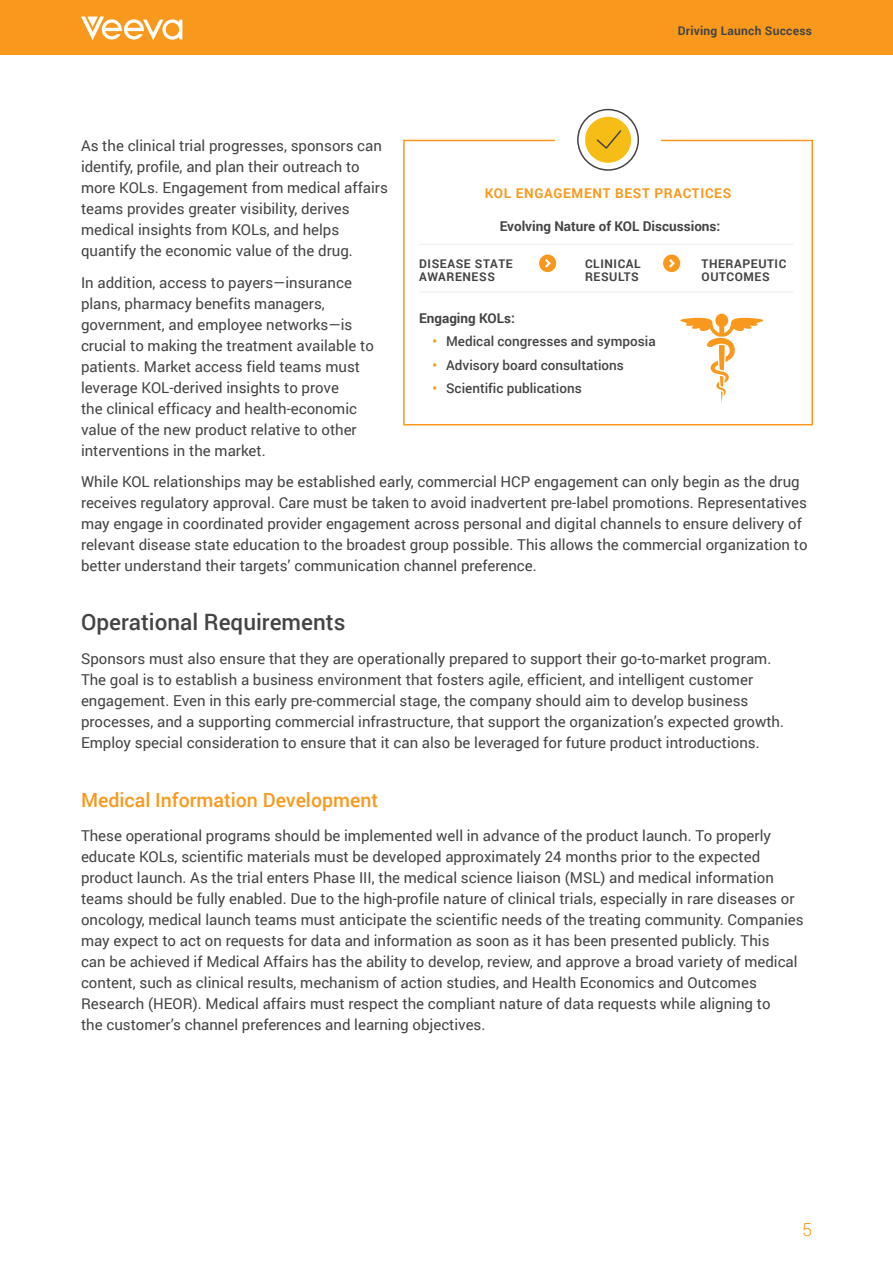
<style>
.page{position:relative;width:893px;height:1263px;background:#fff}
.page>*{position:absolute;margin:0;border:0;box-sizing:border-box;transform-origin:0 0}
.t1{font:500 22.5px "Roboto";color:#444}
.t2{font:500 19.5px "Roboto";color:#f8991d}
.t3{font:300 18px "Roboto";color:#f8991d}
.t4{font:15px/21px "Roboto";color:#444}
.t5{font:500 13.5px "Roboto";color:#444}
.t6{font:700 13.5px "Roboto";color:#444}
.t7{font:700 13.5px "Roboto";letter-spacing:.05em;color:#f8991d}
.t8{font:700 12px/13.5px "Roboto";letter-spacing:.05em;color:#444}
.t9{font:700 12px "Roboto";letter-spacing:.02em;color:#444}
.s1{color:#f8991d}
</style>
<div class="page">
<div style="left:0;top:0;width:893px;height:54px;background:#f8991d"></div>
<svg style="left:81px;top:17px;width:101px;height:23px"></svg>
<svg style="left:403px;top:139px;width:410px;height:287px"></svg>
<div style="left:555px;top:111px;width:106px;height:71px;background:#fff"></div>
<hr style="left:419px;top:244px;width:132px;height:1px;background:#ececec">
<hr style="left:419px;top:292px;width:132px;height:1px;background:#ececec">
<hr style="left:551px;top:244px;width:124px;height:1px;background:#ececec">
<hr style="left:551px;top:292px;width:124px;height:1px;background:#ececec">
<hr style="left:675px;top:244px;width:118px;height:1px;background:#ececec">
<hr style="left:675px;top:292px;width:118px;height:1px;background:#ececec">
<svg style="left:674px;top:314px;width:95px;height:89px"></svg>
<svg style="left:578px;top:110px;width:60px;height:60px"></svg>
<div style="left:577px;top:109px;width:62px;height:62px;border:2px solid #444;border-radius:50%"></div>
<div style="left:585px;top:117px;width:46px;height:46px;background:#f6bd17;border-radius:50%"></div>
<svg style="left:596px;top:130px;width:26px;height:19px"></svg>
<svg style="left:539px;top:254px;width:17px;height:18px"></svg>
<svg style="left:663px;top:254px;width:17px;height:18px"></svg>
<p class="t9" style="left:678px;top:22px;width:136px">Driving Launch Success</p>
<p class="t4" style="left:81px;top:134px;width:308px">As the clinical trial progresses, sponsors can identify, profile, and plan their outreach to more KOLs. Engagement from medical affairs teams provides greater visibility, derives medical insights from KOLs, and helps quantify the economic value of the drug.</p>
<p class="t4" style="left:81px;top:271px;width:294px">In addition, access to payers—insurance plans, pharmacy benefits managers, government, and employee networks—is crucial to making the treatment available to patients. Market access field teams must leverage KOL-derived insights to prove<br>the clinical efficacy and health-economic value of the new product relative to other interventions in the market.</p>
<p class="t4" style="left:81px;top:471px;width:728px">While KOL relationships may be established early, commercial HCP engagement can only begin as the drug receives regulatory approval. Care must be taken to avoid inadvertent pre-label promotions. Representatives may engage in coordinated provider engagement across personal and digital channels to ensure delivery of relevant disease state education to the broadest group possible. This allows the commercial organization to better understand their targets’ communication channel preference.</p>
<h1 class="t1" style="left:81px;top:606px;width:266px">Operational Requirements</h1>
<p class="t4" style="left:81px;top:648px;width:705px">Sponsors must also ensure that they are operationally prepared to support their go-to-market program.<br>The goal is to establish a business environment that fosters agile, efficient, and intelligent customer engagement. Even in this early pre-commercial stage, the company should aim to develop business processes, and a supporting commercial infrastructure, that support the organization’s expected growth.<br>Employ special consideration to ensure that it can also be leveraged for future product introductions.</p>
<p class="t7" style="left:485px;top:183px;width:248px">KOL ENGAGEMENT BEST PRACTICES</p>
<p class="t6" style="left:500px;top:217px;width:222px">Evolving Nature of KOL Discussions:</p>
<p class="t8" style="left:419px;top:256px;width:95px">DISEASE STATE<br>AWARENESS</p>
<p class="t8" style="left:585px;top:256px;width:57px">CLINICAL<br>RESULTS</p>
<p class="t8" style="left:702px;top:256px;width:86px">THERAPEUTIC<br>OUTCOMES</p>
<p class="t6" style="left:419px;top:309px;width:97px">Engaging KOLs:</p>
<p class="t5" style="left:433px;top:332px;width:225px"><span class="s1">•</span> Medical congresses and symposia</p>
<p class="t5" style="left:433px;top:355px;width:193px"><span class="s1">•</span> Advisory board consultations</p>
<p class="t5" style="left:433px;top:379px;width:151px"><span class="s1">•</span> Scientific publications</p>
<h2 class="t2" style="left:81px;top:786px;width:299px">Medical Information Development</h2>
<p class="t4" style="left:81px;top:825px;width:724px">These operational programs should be implemented well in advance of the product launch. To properly educate KOLs, scientific materials must be developed approximately 24 months prior to the expected product launch. As the trial enters Phase III, the medical science liaison (MSL) and medical information teams should be fully enabled. Due to the high-profile nature of clinical trials, especially in rare diseases or oncology, medical launch teams must anticipate the scientific needs of the treating community. Companies may expect to act on requests for data and information as soon as it has been presented publicly. This<br>can be achieved if Medical Affairs has the ability to develop, review, and approve a broad variety of medical content, such as clinical results, mechanism of action studies, and Health Economics and Outcomes Research (HEOR). Medical affairs must respect the compliant nature of data requests while aligning to<br>the customer’s channel preferences and learning objectives.</p>
<p class="t3" style="left:802px;top:1217px;width:11px">5</p>
</div>
